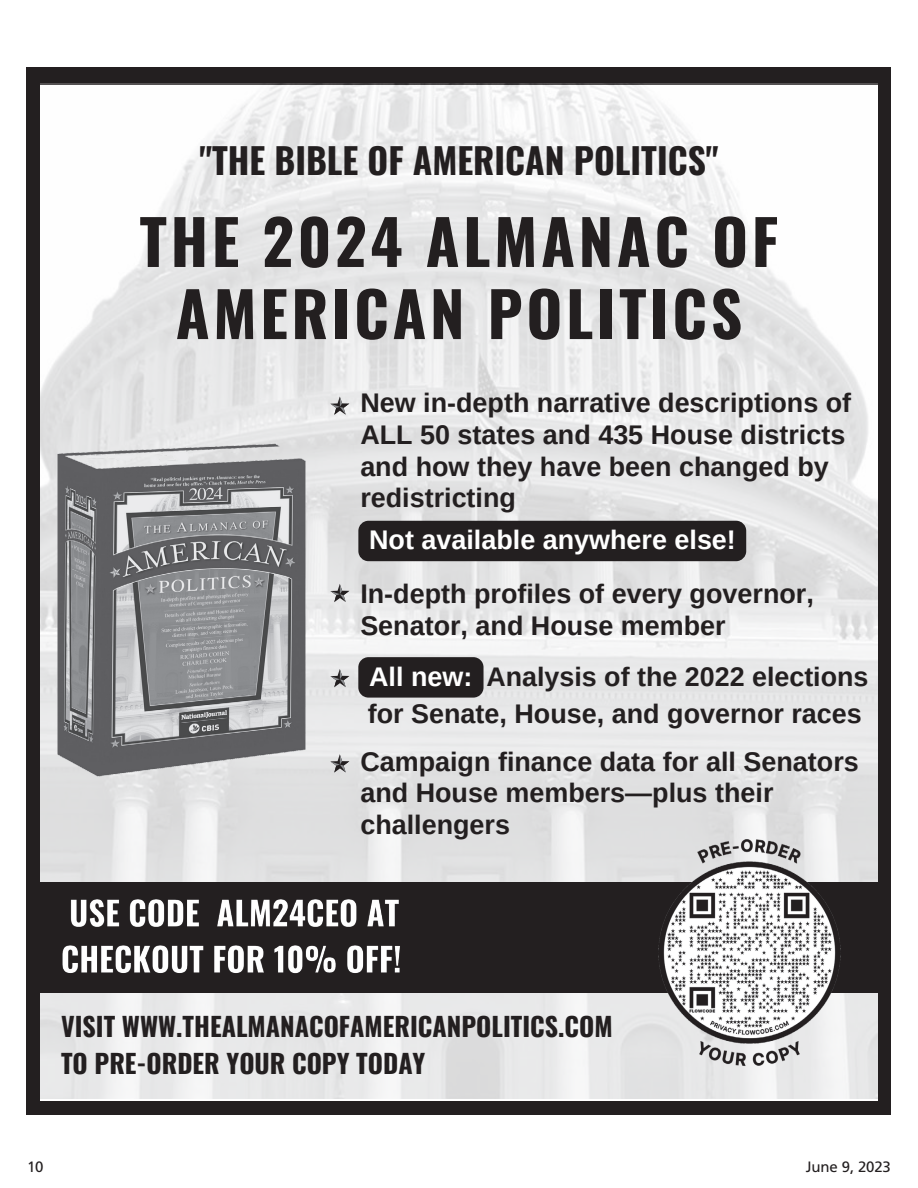
<style>
.page{position:relative;width:918px;height:1188px;background:#fff}
.page>*{position:absolute;margin:0;border:0;box-sizing:border-box;transform-origin:0 0}
.t1{font:700 61.5px/72.2px "Oswald";letter-spacing:.06em;color:#231f20;text-align:center}
.t2{font:700 35.55px "Oswald";color:#231f20}
.t3{font:700 27px/31.8px "Arimo";color:#231f20}
.t4{font:700 27px "Arimo";color:#fff}
.t5{font:700 26.85px "Arimo";color:#231f20}
.t6{font:700 25.95px/36.3px "Oswald";color:#231f20}
.t7{font:15px "Frutiger LT Std";letter-spacing:-.01em;color:#231f20}
</style>
<div class="page">
<div style="left:27px;top:68px;width:864px;height:1047px;background:#231f20"></div>
<img style="left:40px;top:84px;width:838px;height:1014px">
<svg style="left:330px;top:397px;width:19px;height:18px"></svg>
<svg style="left:330px;top:584px;width:19px;height:18px"></svg>
<svg style="left:330px;top:669px;width:19px;height:18px"></svg>
<svg style="left:330px;top:754px;width:19px;height:19px"></svg>
<img style="left:53px;top:430px;width:257px;height:356px">
<div style="left:40px;top:882px;width:851px;height:110px;background:#231f20"></div>
<img style="left:621px;top:824px;width:257px;height:256px">
<img style="left:52px;top:879px;width:365px;height:95px">
<div style="left:358px;top:521px;width:388px;height:40px;background:#231f20;border-radius:10px"></div>
<div style="left:358px;top:657px;width:126px;height:41px;background:#231f20;border-radius:10px"></div>
<h2 class="t2" style="left:199px;top:142px;width:521px">"THE BIBLE OF AMERICAN POLITICS"</h2>
<h1 class="t1" style="left:140px;top:210px;width:640px">THE 2024 ALMANAC OF<br>AMERICAN POLITICS</h1>
<p class="t3" style="left:360px;top:387px;width:492px">New in-depth narrative descriptions of<br>ALL 50 states and 435 House districts and how they have been changed by redistricting</p>
<p class="t4" style="left:369px;top:522px;width:368px">Not available anywhere else!</p>
<p class="t3" style="left:360px;top:578px;width:455px">In-depth profiles of every governor,<br>Senator, and House member</p>
<p class="t4" style="left:369px;top:658px;width:105px">All new:</p>
<p class="t3" style="left:360px;top:690px;width:503px;line-height:47.7px">for Senate, House, and governor races<br>Campaign finance data for all Senators</p>
<p class="t3" style="left:360px;top:778px;width:415px">and House members—plus their challengers</p>
<p class="t5" style="left:486px;top:659px;width:384px">Analysis of the 2022 elections</p>
<p class="t6" style="left:61px;top:1010px;width:553px">VISIT WWW.THEALMANACOFAMERICANPOLITICS.COM<br>TO PRE-ORDER YOUR COPY TODAY</p>
<p class="t7" style="left:27px;top:1158px;width:18px">10</p>
<p class="t7" style="left:806px;top:1158px;width:87px">June 9, 2023</p>
</div>
